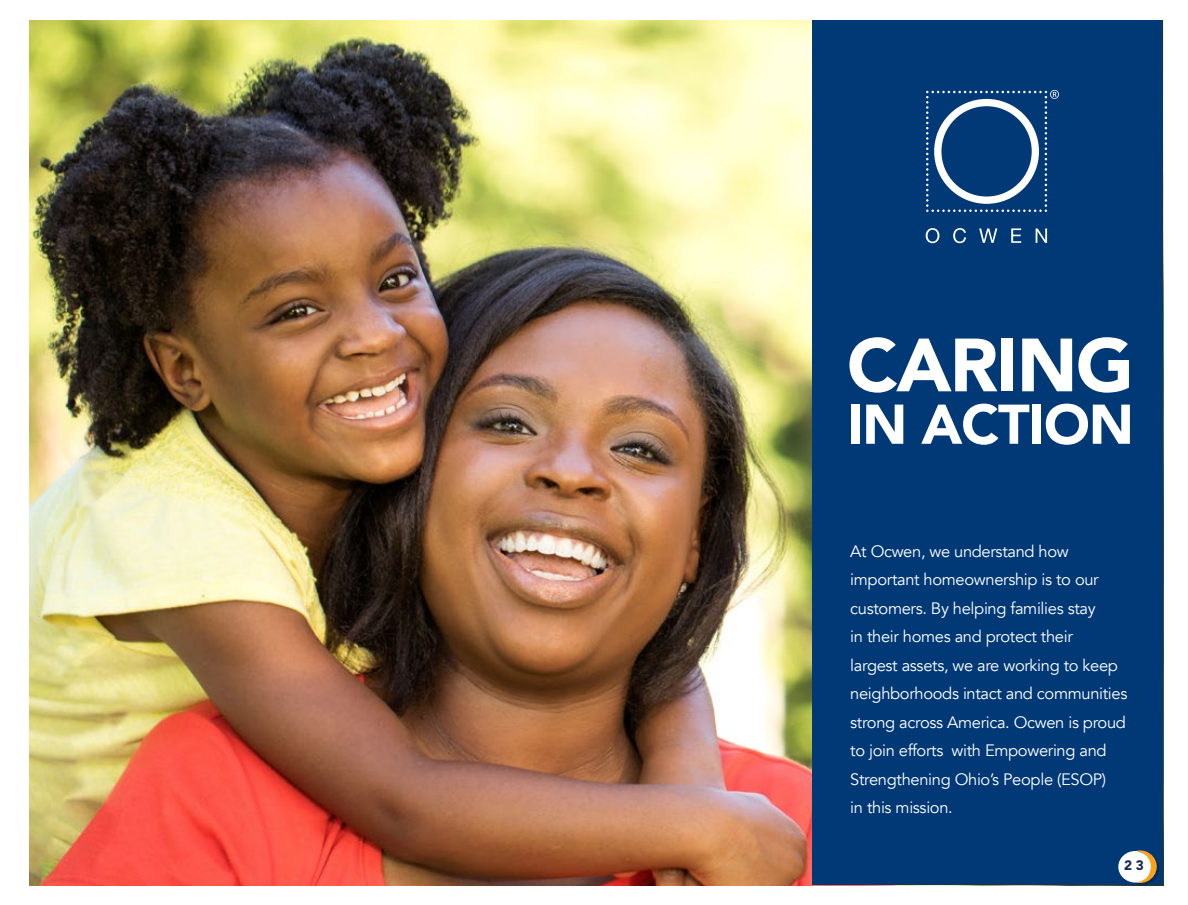
<style>
.page{position:relative;width:1188px;height:905px;background:#fff}
.page>*{position:absolute;margin:0;border:0;box-sizing:border-box;transform-origin:0 0}
.t1{font:900 74.4px "Avenir";letter-spacing:-.02em;color:#fff}
.t2{font:900 55.35px "Avenir";letter-spacing:-.02em;color:#fff}
.t3{font:16.5px/28.5px "Avenir";letter-spacing:-.02em;color:#fff}
.t4{font:900 13.65px "Avenir";color:#182a54}
</style>
<div class="page">
<img style="left:29px;top:21px;width:783px;height:864px">
<div style="left:812px;top:21px;width:351px;height:864px;background:#003976"></div>
<svg style="left:926px;top:228px;width:13px;height:15px"></svg>
<svg style="left:953px;top:228px;width:13px;height:15px"></svg>
<svg style="left:979px;top:228px;width:18px;height:15px"></svg>
<svg style="left:1011px;top:228px;width:10px;height:15px"></svg>
<svg style="left:1036px;top:228px;width:11px;height:15px"></svg>
<svg style="left:926px;top:90px;width:133px;height:122px"></svg>
<div style="left:1118px;top:851px;width:34px;height:31px;background:#fff;border-radius:50%"></div>
<div style="left:1137px;top:851px;width:22px;height:34px;background:#000;opacity:.28"></div>
<svg style="left:1136px;top:850px;width:21px;height:33px"></svg>
<h1 class="t1" style="left:847px;top:301px;width:288px">CARING</h1>
<h2 class="t2" style="left:847px;top:377px;width:288px">IN ACTION</h2>
<p class="t3" style="left:850px;top:537px;width:279px">At Ocwen, we understand how important homeownership is to our customers. By helping families stay<br>in their homes and protect their<br>largest assets, we are working to keep neighborhoods intact and communities strong across America. Ocwen is proud to join efforts with Empowering and Strengthening Ohio’s People (ESOP)<br>in this mission.</p>
<p class="t4" style="left:1124px;top:857px;width:21px">23</p>
</div>
